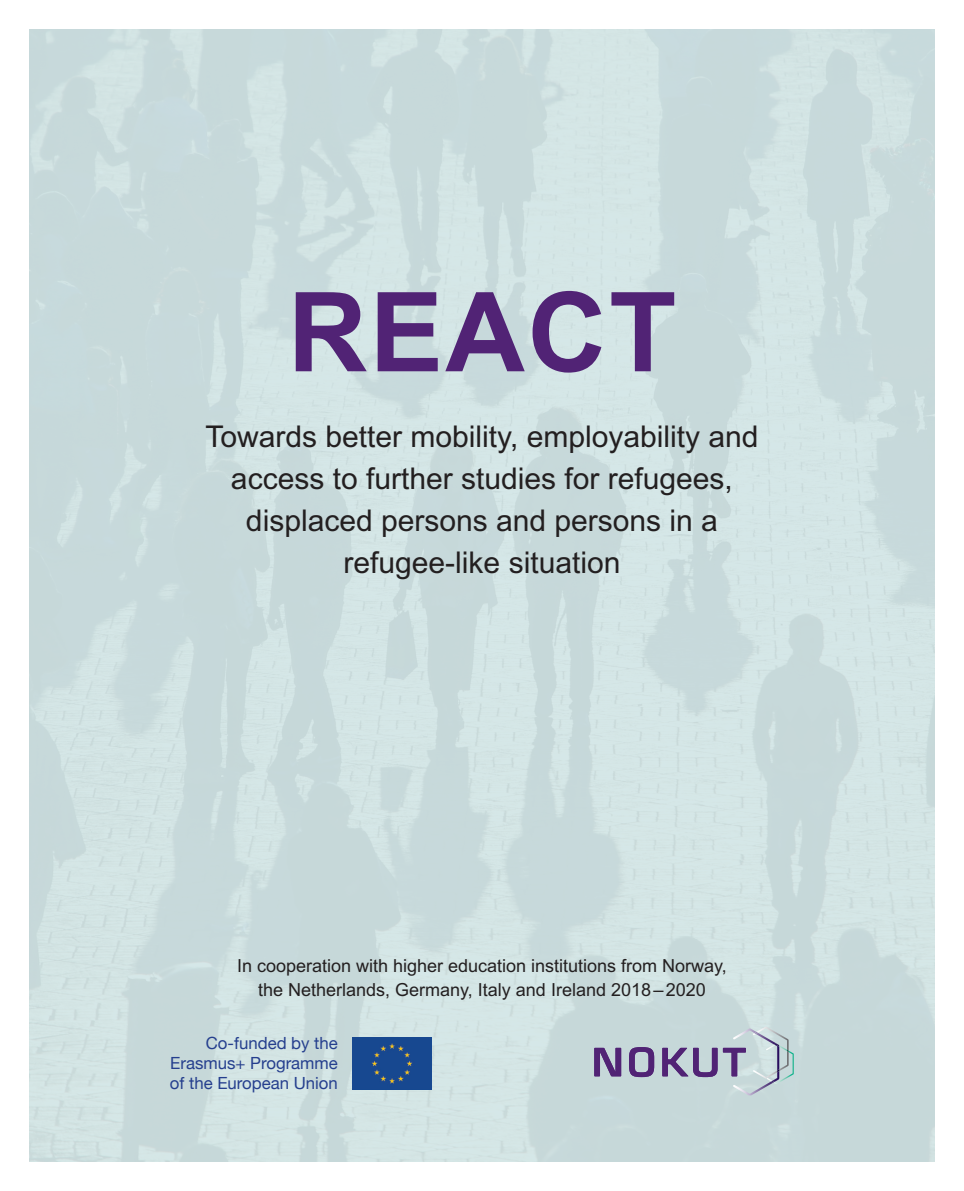
<style>
.page{position:relative;width:964px;height:1191px;background:#fff}
.page>*{position:absolute;margin:0;border:0;box-sizing:border-box;transform-origin:0 0}
.Tittel{font:700 110.4px "Arial MT Std";letter-spacing:.02em;color:#512375}
.t1{font:30px/42px "Arial MT Std";color:#231f20;text-align:center}
.t2{font:18px/24.6px "Arial MT Std";color:#231f20;text-align:center}
.t3{font:16.8px "Helvetica Neue";color:#253f8e}
</style>
<div class="page">
<div style="left:0;top:0;width:964px;height:1191px;background:linear-gradient(to right,#cbddde,#cee0e0)"></div>
<img style="left:733px;top:1028px;width:20px;height:17px">
<img style="left:733px;top:1081px;width:40px;height:14px">
<img style="left:753px;top:1026px;width:35px;height:52px">
<img style="left:773px;top:1050px;width:21px;height:34px">
<svg style="left:766px;top:1043px;width:22px;height:9px"></svg>
<svg style="left:766px;top:1069px;width:13px;height:13px"></svg>
<svg style="left:594px;top:1047px;width:27px;height:29px"></svg>
<svg style="left:629px;top:1047px;width:25px;height:30px"></svg>
<svg style="left:662px;top:1047px;width:55px;height:30px;background:#8f84aa"></svg>
<svg style="left:723px;top:1047px;width:23px;height:29px"></svg>
<div style="left:352px;top:1037px;width:79px;height:52px;background:#174890"></div>
<div style="left:935px;top:0;width:29px;height:1191px;background:#fff"></div>
<div style="left:0;top:0;width:963px;height:29px;background:#fff"></div>
<div style="left:0;top:1162px;width:963px;height:29px;background:#fff"></div>
<div style="left:0;top:0;width:29px;height:1191px;background:#fff"></div>
<p class="Tittel" style="left:287px;top:267px;width:390px">REACT</p>
<p class="t1" style="left:205px;top:415px;width:554px">Towards better mobility, employability and access to further studies for refugees, displaced persons and persons in a refugee-like situation</p>
<p class="t2" style="left:237px;top:952px;width:491px">In cooperation with higher education institutions from Norway, the Netherlands, Germany, Italy and Ireland 2018–2020</p>
<p class="t3" style="left:206px;top:1030px;width:134px">Co-funded by the</p>
<p class="t3" style="left:170px;top:1051px;width:169px">Erasmus+ Programme</p>
<p class="t3" style="left:170px;top:1071px;width:170px">of the European Union</p>
</div>
